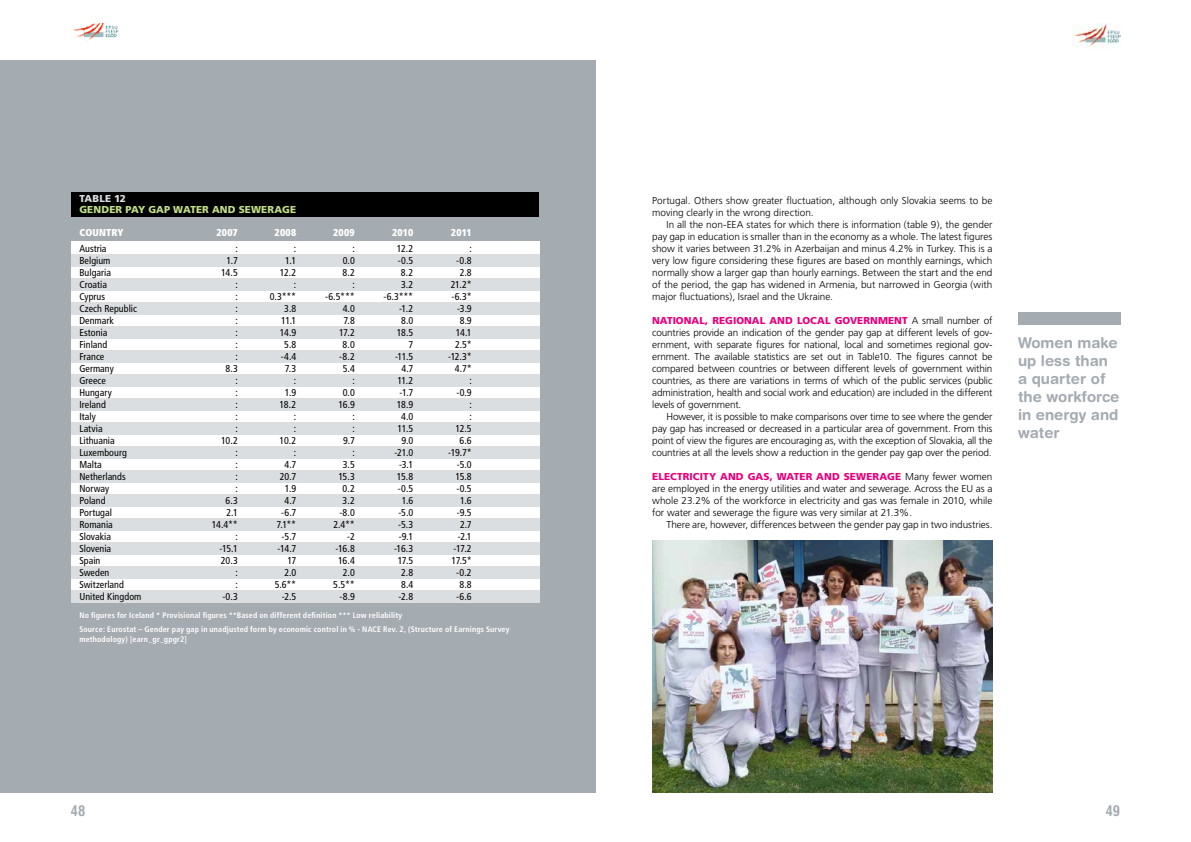
<style>
.page{position:relative;width:1191px;height:842px;background:#fff}
.page>*{position:absolute;margin:0;border:0;box-sizing:border-box;transform-origin:0 0}
.t1{font:700 15px/18px "Helvetica Rounded";color:#a4abb1}
.t2{font:700 condensed 15px "Helvetica Rounded";color:#a4abb1}
.t3{font:300 10px/12px "Frutiger";letter-spacing:-.005em;color:#000;text-align:justify}
.t4{font:condensed 10px/12px "Frutiger";color:#000;text-align:right}
.t5{font:condensed 10px/12px "Frutiger";letter-spacing:-.055em;color:#000;text-align:right}
.t6{font:condensed 10px/12px "Frutiger";letter-spacing:-.05em;color:#000;text-align:right}
.t7{font:900 10px "Frutiger";letter-spacing:.01em;color:#c3e088}
.t8{font:900 condensed 10px "Frutiger";letter-spacing:.02em;color:#fff}
.t9{font:900 10px "Frutiger";color:#dbdee0}
.t10{font:700 condensed 8px/13.9px "Frutiger";letter-spacing:.015em;color:#fff}
.s1{font-weight:900;color:#e6007d}
</style>
<div class="page">
<img style="left:1072px;top:24px;width:48px;height:24px">
<img style="left:71px;top:24px;width:48px;height:18px">
<div style="left:0;top:60px;width:595px;height:732px;background:#a4abb1"></div>
<div style="left:71px;top:228px;width:468px;height:372px;background:#fff"></div>
<div style="left:71px;top:216px;width:468px;height:24px;background:#a4abb1"></div>
<div style="left:71px;top:192px;width:468px;height:24px;background:#000"></div>
<div style="left:71px;top:566px;width:468px;height:12px;background:#dbdee0"></div>
<div style="left:71px;top:590px;width:468px;height:12px;background:#dbdee0"></div>
<div style="left:71px;top:254px;width:468px;height:12px;background:#dbdee0"></div>
<div style="left:71px;top:278px;width:468px;height:12px;background:#dbdee0"></div>
<div style="left:71px;top:302px;width:468px;height:12px;background:#dbdee0"></div>
<div style="left:71px;top:326px;width:468px;height:12px;background:#dbdee0"></div>
<div style="left:71px;top:350px;width:468px;height:12px;background:#dbdee0"></div>
<div style="left:71px;top:374px;width:468px;height:12px;background:#dbdee0"></div>
<div style="left:71px;top:398px;width:468px;height:12px;background:#dbdee0"></div>
<div style="left:71px;top:422px;width:468px;height:12px;background:#dbdee0"></div>
<div style="left:71px;top:446px;width:468px;height:12px;background:#dbdee0"></div>
<div style="left:71px;top:470px;width:468px;height:12px;background:#dbdee0"></div>
<div style="left:71px;top:494px;width:468px;height:12px;background:#dbdee0"></div>
<div style="left:71px;top:518px;width:468px;height:12px;background:#dbdee0"></div>
<div style="left:71px;top:542px;width:468px;height:12px;background:#dbdee0"></div>
<img style="left:652px;top:540px;width:340px;height:252px">
<div style="left:1018px;top:312px;width:102px;height:12px;background:#a4abb1"></div>
<p class="t9" style="left:80px;top:192px;width:8px">TABLE</p>
<p class="t9" style="left:114px;top:192px;width:13px">12</p>
<p class="t7" style="left:79px;top:204px;width:218px">GENDER PAY GAP WATER AND SEWERAGE</p>
<p class="t8" style="left:79px;top:226px;width:46px">COUNTRY</p>
<p class="t8" style="left:216px;top:226px;width:23px">2007</p>
<p class="t8" style="left:274px;top:226px;width:23px">2008</p>
<p class="t8" style="left:333px;top:226px;width:23px">2009</p>
<p class="t8" style="left:392px;top:226px;width:23px">2010</p>
<p class="t8" style="left:451px;top:226px;width:22px">2011</p>
<p class="t5" style="left:448px;top:243px;width:25px">:<br>-0.8<br>2.8<br>21.2* -6.3* -3.9<br>8.9<br>14.1<br>2.5* -12.3*<br>4.7*<br>:<br>-0.9<br>:<br>:<br>12.5<br>6.6 -19.7* -5.0<br>15.8 -0.5<br>1.6 -9.5<br>2.7 -2.1 -17.2<br>17.5* -0.2<br>8.8 -6.6</p>
<p class="t4" style="left:79px;top:243px;width:64px;text-align:left">Austria<br>Belgium<br>Bulgaria<br>Croatia<br>Cyprus<br>Czech Republic<br>Denmark<br>Estonia<br>Finland<br>France<br>Germany<br>Greece<br>Hungary<br>Ireland<br>Italy<br>Latvia<br>Lithuania<br>Luxembourg<br>Malta<br>Netherlands<br>Norway<br>Poland<br>Portugal<br>Romania<br>Slovakia<br>Slovenia<br>Spain<br>Sweden<br>Switzerland<br>United Kingdom</p>
<p class="t10" style="left:79px;top:608px;width:431px">No figures for Iceland * Provisional figures **Based on different definition *** Low reliability<br>Source: Eurostat – Gender pay gap in unadjusted form by economic control in % - NACE Rev. 2, (Structure of Earnings Survey</p>
<p class="t10" style="left:79px;top:632px;width:109px">methodology) [earn_gr_gpgr2]</p>
<p class="t5" style="left:383px;top:243px;width:31px">12.2 -0.5<br>8.2<br>3.2 -6.3*** -1.2<br>8.0<br>18.5<br>7<br>-11.5<br>4.7<br>11.2 -1.7<br>18.9<br>4.0<br>11.5<br>9.0 -21.0 -3.1<br>15.8 -0.5<br>1.6<br>-5.0 -5.3 -9.1 -16.3<br>17.5<br>2.8<br>8.4<br>-2.8</p>
<p class="t4" style="left:325px;top:243px;width:31px">:<br>0.0<br>8.2<br>: -6.5***<br>4.0<br>7.8<br>17.2<br>8.0 -8.2<br>5.4<br>:<br>0.0<br>16.9<br>:<br>:<br>9.7<br>:<br>3.5<br>15.3<br>0.2<br>3.2 -8.0<br>2.4** -2<br>-16.8<br>16.4<br>2.0<br>5.5** -8.9</p>
<p class="t6" style="left:270px;top:243px;width:28px">:<br>1.1<br>12.2<br>:<br>0.3***<br>3.8<br>11.1<br>14.9<br>5.8 -4.4<br>7.3<br>:<br>1.9<br>18.2<br>:<br>:<br>10.2<br>:<br>4.7<br>20.7<br>1.9<br>4.7 -6.7<br>7.1** -5.7 -14.7<br>17<br>2.0<br>5.6** -2.5</p>
<p class="t4" style="left:212px;top:243px;width:28px">:<br>1.7<br>14.5<br>:<br>:<br>:<br>:<br>:<br>:<br>:<br>8.3<br>:<br>:<br>:<br>:<br>:<br>10.2<br>:<br>:<br>:<br>:<br>6.3<br>2.1<br>14.4** :<br>-15.1<br>20.3<br>:<br>:<br>-0.3</p>
<p class="t3" style="left:652px;top:195px;width:342px">Portugal. Others show greater fluctuation, although only Slovakia seems to be moving clearly in the wrong direction.</p>
<p class="t3" style="left:652px;top:219px;width:342px;text-indent:14px">In all the non-EEA states for which there is information (table 9), the gender pay gap in education is smaller than in the economy as a whole. The latest figures show it varies between 31.2% in Azerbaijan and minus 4.2% in Turkey. This is a very low figure considering these figures are based on monthly earnings, which normally show a larger gap than hourly earnings. Between the start and the end of the period, the gap has widened in Armenia, but narrowed in Georgia (with major fluctuations), Israel and the Ukraine.</p>
<p class="t3" style="left:652px;top:315px;width:342px"><span class="s1">NATIONAL, REGIONAL AND LOCAL GOVERNMENT</span> A small number of countries provide an indication of the gender pay gap at different levels of gov&shy;ernment, with separate figures for national, local and sometimes regional gov&shy;ernment. The available statistics are set out in Table10. The figures cannot be compared between countries or between different levels of government within countries, as there are variations in terms of which of the public services (public administration, health and social work and education) are included in the different levels of government.</p>
<p class="t3" style="left:652px;top:411px;width:342px;text-indent:14px">However, it is possible to make comparisons over time to see where the gender pay gap has increased or decreased in a particular area of government. From this point of view the figures are encouraging as, with the exception of Slovakia, all the countries at all the levels show a reduction in the gender pay gap over the period.</p>
<p class="t3" style="left:652px;top:471px;width:342px"><span class="s1">ELECTRICITY AND GAS, WATER AND SEWERAGE</span> Many fewer women are employed in the energy utilities and water and sewerage. Across the EU as a whole 23.2% of the workforce in electricity and gas was female in 2010, while for water and sewerage the figure was very similar at 21.3%.</p>
<p class="t3" style="left:666px;top:519px;width:328px">There are, however, differences between the gender pay gap in two industries.</p>
<h1 class="t1" style="left:1018px;top:333px;width:103px">Women make up less than a quarter of the workforce in energy and water</h1>
<h1 class="t2" style="left:71px;top:801px;width:16px">48</h1>
<h1 class="t2" style="left:1105px;top:801px;width:16px">49</h1>
</div>
